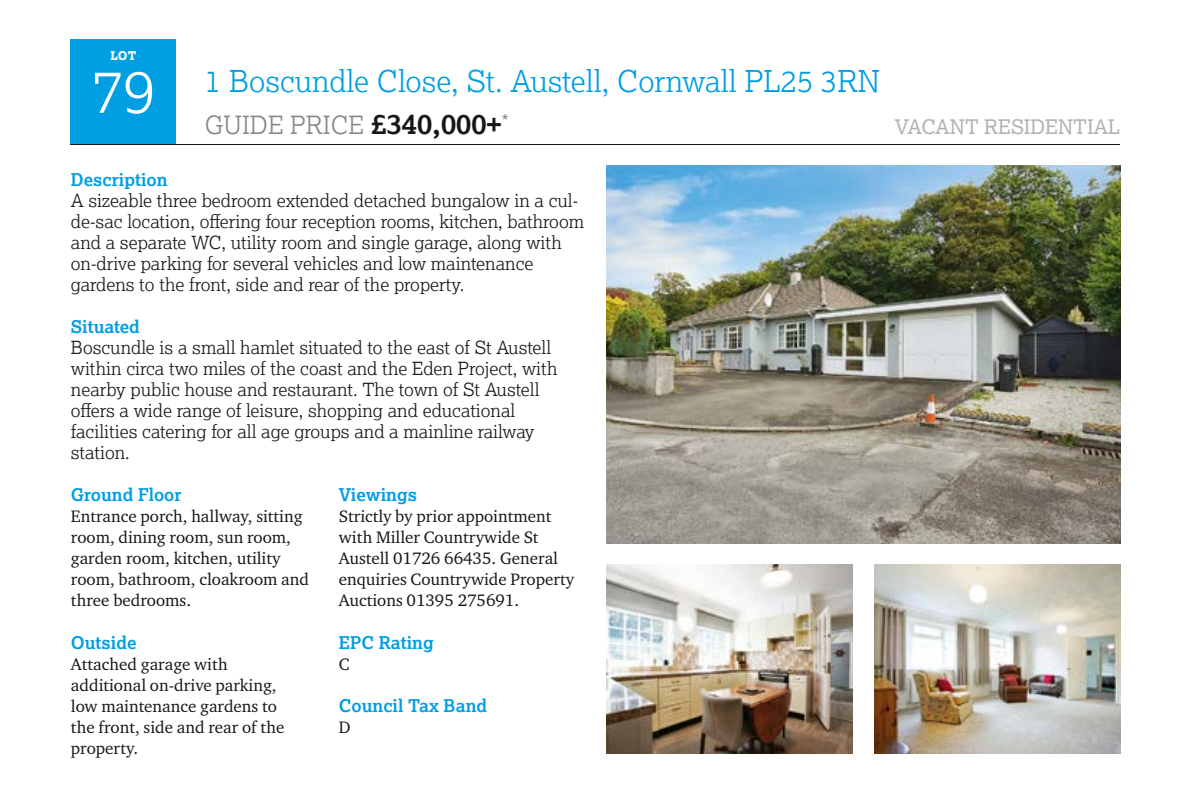
<style>
.page{position:relative;width:1191px;height:812px;background:#fff}
.page>*{position:absolute;margin:0;border:0;box-sizing:border-box;transform-origin:0 0}
.t1{font:300 60px "Lexia";color:#fff}
.t2{font:300 30px "Lexia";color:#009ee3}
.t3{font:300 25px "Lexia";color:#868786}
.t4{font:20px "Lexia";color:#b1b2b3}
.t5{font:300 18px/21px "Lexia";color:#181716}
.t6{font:18px "Lexia";color:#868786}
.t7{font:700 17.6px "Lexia";color:#009ee3}
.t8{font:17px/21px "Charter ITC Pro";color:#181716}
.t9{font:800 12px "Lexia";color:#fff}
.s1{font-weight:700;font-size:28px;color:#181716}
</style>
<div class="page">
<div style="left:71px;top:39px;width:105px;height:105px;background:#009ee3"></div>
<hr style="left:71px;top:144px;width:1049px;height:1px;background:#181716">
<img style="left:607px;top:564px;width:245px;height:189px">
<img style="left:874px;top:564px;width:246px;height:189px">
<img style="left:607px;top:165px;width:513px;height:378px">
<p class="t9" style="left:110px;top:48px;width:28px">LOT</p>
<h1 class="t1" style="left:91px;top:53px;width:65px">79</h1>
<h2 class="t2" style="left:205px;top:62px;width:677px">1 Boscundle Close, St. Austell, Cornwall PL25 3RN</h2>
<h3 class="t3" style="left:205px;top:109px;width:298px">GUIDE PRICE <span class="s1">£340,000+</span></h3>
<p class="t4" style="left:895px;top:114px;width:227px">VACANT RESIDENTIAL</p>
<p class="t6" style="left:502px;top:110px;width:8px">*</p>
<p class="t7" style="left:71px;top:169px;width:98px">Description</p>
<p class="t5" style="left:71px;top:190px;width:515px">A sizeable three bedroom extended detached bungalow in a cul&shy;de-sac location, offering four reception rooms, kitchen, bathroom and a separate WC, utility room and single garage, along with on-drive parking for several vehicles and low maintenance gardens to the front, side and rear of the property.</p>
<p class="t7" style="left:71px;top:316px;width:71px">Situated</p>
<p class="t5" style="left:71px;top:337px;width:488px">Boscundle is a small hamlet situated to the east of St Austell within circa two miles of the coast and the Eden Project, with nearby public house and restaurant. The town of St Austell offers a wide range of leisure, shopping and educational facilities catering for all age groups and a mainline railway station.</p>
<p class="t7" style="left:71px;top:484px;width:112px">Ground Floor</p>
<p class="t8" style="left:71px;top:506px;width:240px">Entrance porch, hallway, sitting room, dining room, sun room, garden room, kitchen, utility room, bathroom, cloakroom and three bedrooms.</p>
<p class="t7" style="left:71px;top:631px;width:67px">Outside</p>
<p class="t8" style="left:71px;top:653px;width:215px">Attached garage with additional on-drive parking, low maintenance gardens to the front, side and rear of the property.</p>
<p class="t7" style="left:339px;top:484px;width:80px">Viewings</p>
<p class="t8" style="left:339px;top:506px;width:237px">Strictly by prior appointment with Miller Countrywide St<br>Austell 01726 66435. General enquiries Countrywide Property<br>Auctions 01395 275691.</p>
<p class="t7" style="left:339px;top:631px;width:96px">EPC Rating</p>
<p class="t8" style="left:339px;top:653px;width:12px">C</p>
<p class="t7" style="left:339px;top:694px;width:150px">Council Tax Band</p>
<p class="t8" style="left:339px;top:716px;width:13px">D</p>
</div>
